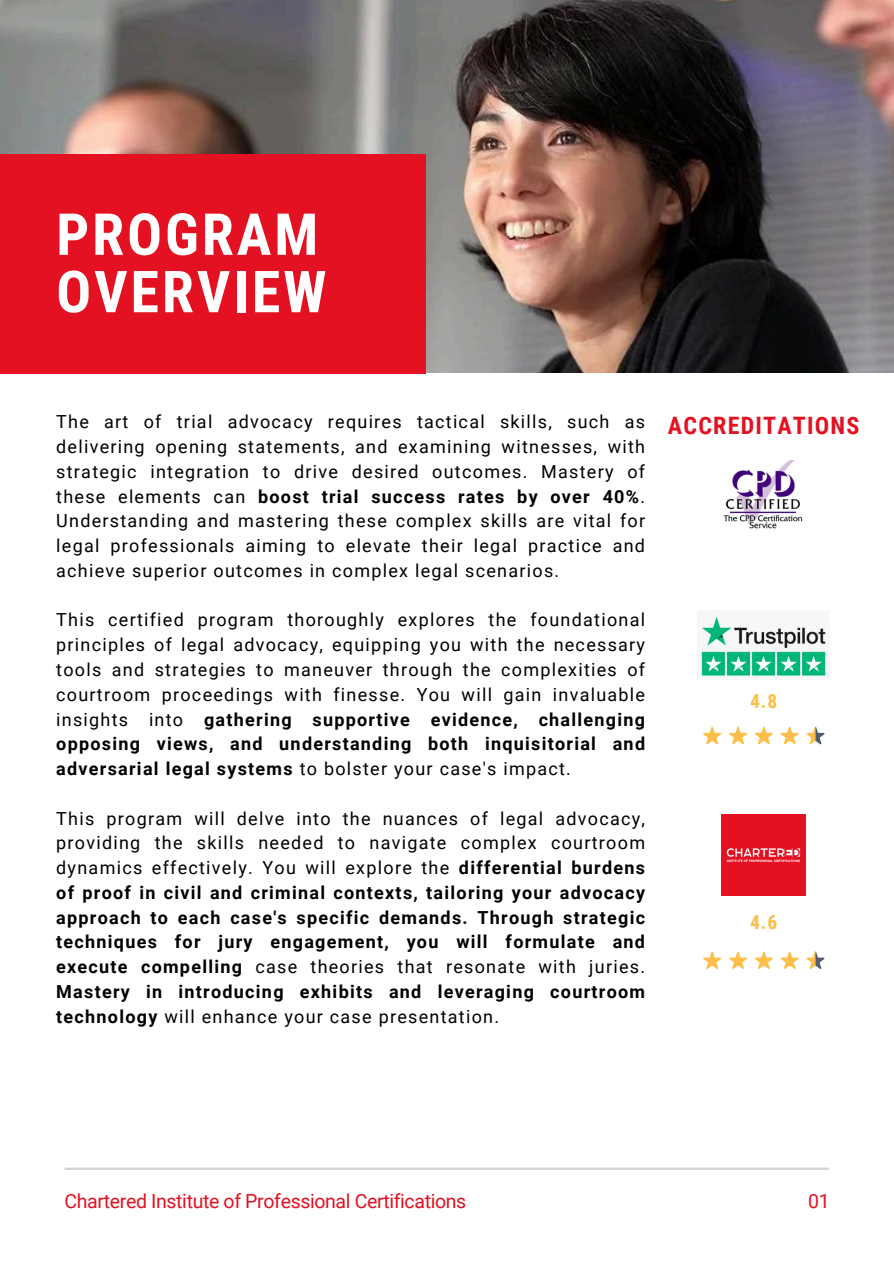
<style>
.page{position:relative;width:894px;height:1264px;background:#fff}
.page>*{position:absolute;margin:0;border:0;box-sizing:border-box;transform-origin:0 0}
.t1{font:700 57.9px/57.3px "Roboto Condensed";letter-spacing:.05em;color:#fff}
.t2{font:700 24px "Roboto Condensed";letter-spacing:.05em;color:#e31121}
.t3{font:19.5px "Roboto";letter-spacing:-.015em;color:#e31121}
.t4{font:700 19.5px "Roboto Condensed";color:#fcbf49}
.t5{font:18px/24.8px "Roboto";letter-spacing:.07em;color:#000;text-align:justify}
.t6{font:700 18px/24.8px "Roboto";letter-spacing:.07em;color:#000;text-align:justify}
.s1{font-weight:700}
.s2{font-weight:400}
</style>
<div class="page">
<img style="left:0;top:0;width:893px;height:373px">
<div style="left:0;top:155px;width:425px;height:218px;background:#e31121"></div>
<hr style="left:65px;top:1167px;width:763px;height:2px;background:#d1d1d1">
<img style="left:700px;top:616px;width:126px;height:60px">
<img style="left:721px;top:814px;width:84px;height:81px">
<svg style="left:703px;top:726px;width:121px;height:18px"></svg>
<svg style="left:703px;top:951px;width:121px;height:18px"></svg>
<img style="left:723px;top:460px;width:80px;height:69px">
<p class="t1" style="left:56px;top:206px;width:272px">PROGRAM<br>OVERVIEW</p>
<p class="t5" style="left:56px;top:410px;width:590px">The art of trial advocacy requires tactical skills, such as delivering opening statements, and examining witnesses, with strategic integration to drive desired outcomes. Mastery of these elements can <span class="s1">boost trial success rates by over 40%</span>.<br>Understanding and mastering these complex skills are vital for legal professionals aiming to elevate their legal practice and achieve superior outcomes in complex legal scenarios.</p>
<p class="t5" style="left:56px;top:608px;width:590px">This certified program thoroughly explores the foundational principles of legal advocacy, equipping you with the necessary tools and strategies to maneuver through the complexities of courtroom proceedings with finesse. You will gain invaluable insights into <span class="s1">gathering supportive evidence, challenging opposing views, and understanding both inquisitorial and adversarial legal systems</span> to bolster your case's impact.</p>
<p class="t6" style="left:56px;top:806px;width:590px"><span class="s2">This program will delve into the nuances of legal advocacy, providing the skills needed to navigate complex courtroom dynamics effectively. You will explore the</span> differential burdens of proof in civil and criminal contexts, tailoring your advocacy approach to each case's specific demands. Through strategic techniques for jury engagement, you will formulate and execute compelling <span class="s2">case theories that resonate with juries.<br></span>Mastery in introducing exhibits and leveraging courtroom technology <span class="s2">will enhance your case presentation.</span></p>
<h3 class="t2" style="left:667px;top:411px;width:193px">ACCREDITATIONS</h3>
<p class="t4" style="left:749px;top:690px;width:29px">4.8</p>
<p class="t4" style="left:749px;top:911px;width:29px">4.6</p>
<p class="t3" style="left:65px;top:1189px;width:403px">Chartered Institute of Professional Certifications</p>
<h2 class="t3" style="left:808px;top:1189px;width:23px">01</h2>
</div>
